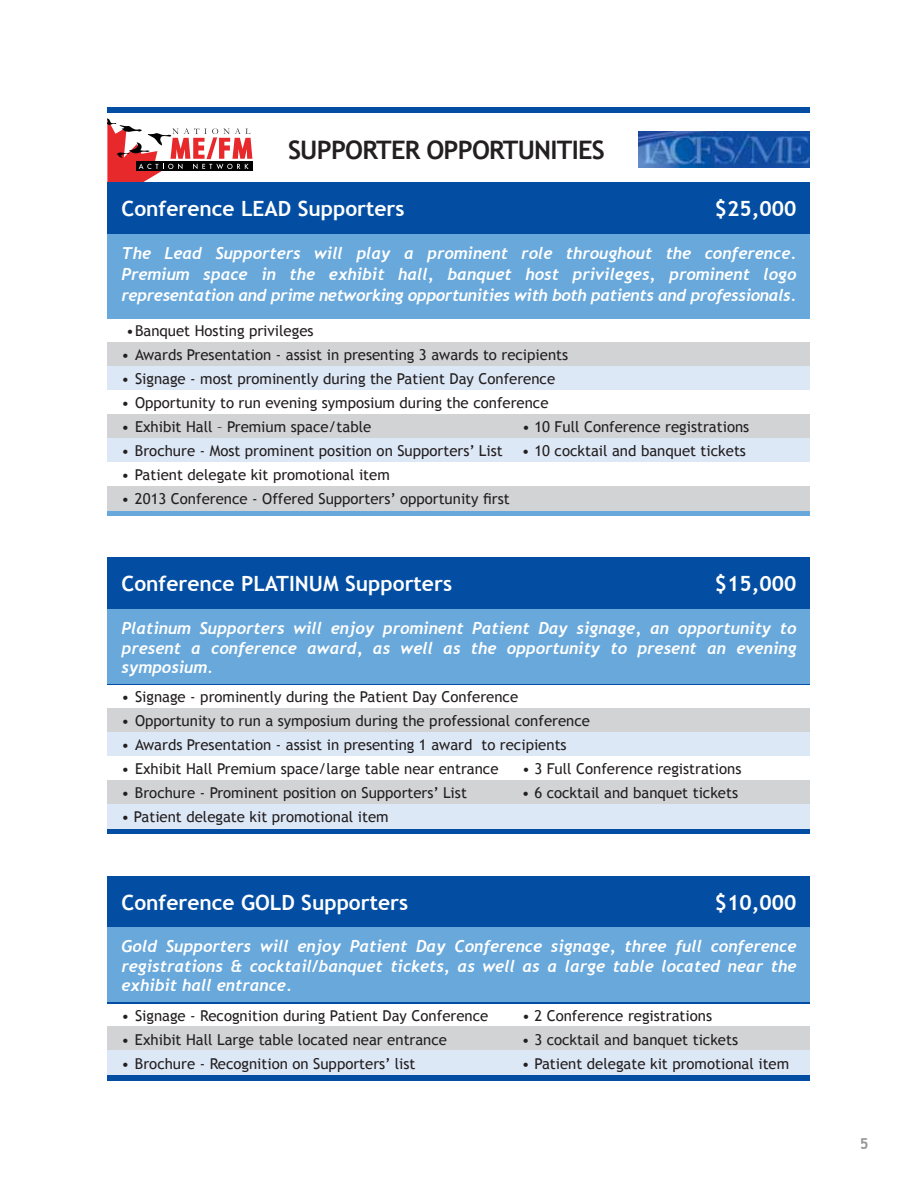
<style>
.page{position:relative;width:918px;height:1188px;background:#fff}
.page>*{position:absolute;margin:0;border:0;box-sizing:border-box;transform-origin:0 0}
.t1{font:700 25.5px "Trebuchet MS";color:#231f20}
.t2{font:700 21px "Trebuchet MS";color:#fff}
.t3{font:italic 700 16.5px/19.5px "Trebuchet";color:#fff;text-align:justify}
.t4{font:15px "Trebuchet MS";color:#231f20}
.t5{font:700 15px "Trebuchet MS";color:#939598}
</style>
<div class="page">
<div style="left:108px;top:107px;width:702px;height:132px;background:#034ea2"></div>
<div style="left:107px;top:113px;width:721px;height:69px;background:#fff"></div>
<svg style="left:107px;top:118px;width:145px;height:64px"></svg>
<div style="left:107px;top:182px;width:703px;height:52px;background:#034ea2"></div>
<div style="left:107px;top:557px;width:703px;height:277px;background:#034ea2"></div>
<div style="left:107px;top:876px;width:703px;height:204px;background:#034ea2"></div>
<div style="left:107px;top:234px;width:703px;height:282px;background:#68a8db"></div>
<div style="left:107px;top:609px;width:703px;height:74px;background:#68a8db"></div>
<div style="left:107px;top:928px;width:703px;height:74px;background:#68a8db"></div>
<div style="left:107px;top:320px;width:703px;height:24px;background:#fff"></div>
<div style="left:107px;top:686px;width:703px;height:24px;background:#fff"></div>
<div style="left:107px;top:1004px;width:703px;height:24px;background:#fff"></div>
<div style="left:107px;top:342px;width:703px;height:24px;background:#d1d3d4"></div>
<div style="left:107px;top:708px;width:703px;height:24px;background:#d1d3d4"></div>
<div style="left:107px;top:1027px;width:703px;height:24px;background:#d1d3d4"></div>
<div style="left:107px;top:366px;width:703px;height:24px;background:#dde8f6"></div>
<div style="left:107px;top:732px;width:703px;height:24px;background:#dde8f6"></div>
<div style="left:107px;top:1051px;width:703px;height:24px;background:#dde8f6"></div>
<div style="left:107px;top:390px;width:703px;height:24px;background:#fff"></div>
<div style="left:107px;top:756px;width:703px;height:24px;background:#fff"></div>
<div style="left:107px;top:414px;width:703px;height:25px;background:#d1d3d4"></div>
<div style="left:107px;top:780px;width:703px;height:25px;background:#d1d3d4"></div>
<div style="left:107px;top:438px;width:703px;height:25px;background:#dde8f6"></div>
<div style="left:107px;top:804px;width:703px;height:25px;background:#dde8f6"></div>
<div style="left:107px;top:463px;width:703px;height:24px;background:#fff"></div>
<div style="left:107px;top:487px;width:703px;height:24px;background:#d1d3d4"></div>
<img style="left:638px;top:131px;width:172px;height:36px">
<h1 class="t1" style="left:288px;top:134px;width:29px">Supporter</h1>
<h1 class="t1" style="left:426px;top:134px;width:32px">Opportunities</h1>
<h2 class="t2" style="left:122px;top:195px;width:145px">Conference Lead</h2>
<h2 class="t2" style="left:298px;top:195px;width:108px">Supporters</h2>
<h2 class="t2" style="left:715px;top:195px;width:83px">$25,000</h2>
<p class="t3" style="left:122px;top:243px;width:677px;line-height:21px">The Lead Supporters will play a prominent role throughout the conference.<br>Premium space in the exhibit hall, banquet host privileges, prominent logo representation and prime networking opportunities with both patients and professionals.</p>
<p class="t4" style="left:126px;top:321px;width:189px">•Banquet Hosting privileges</p>
<p class="t4" style="left:122px;top:345px;width:448px">• Awards Presentation - assist in presenting 3 awards to recipients</p>
<p class="t4" style="left:122px;top:369px;width:435px">• Signage - most prominently during the Patient Day Conference</p>
<p class="t4" style="left:122px;top:393px;width:429px">• Opportunity to run evening symposium during the conference</p>
<p class="t4" style="left:122px;top:417px;width:251px">• Exhibit Hall – Premium space/table</p>
<p class="t4" style="left:522px;top:417px;width:229px">• 10 Full Conference registrations</p>
<p class="t4" style="left:121px;top:441px;width:383px">• Brochure - Most prominent position on Supporters’ List</p>
<p class="t4" style="left:522px;top:441px;width:226px">• 10 cocktail and banquet tickets</p>
<p class="t4" style="left:121px;top:465px;width:270px">• Patient delegate kit promotional item</p>
<p class="t4" style="left:121px;top:489px;width:390px">• 2013 Conference - Offered Supporters’ opportunity first</p>
<h2 class="t2" style="left:122px;top:570px;width:145px">Conference Platinum</h2>
<h2 class="t2" style="left:345px;top:570px;width:108px">Supporters</h2>
<h2 class="t2" style="left:715px;top:570px;width:83px">$15,000</h2>
<p class="t3" style="left:122px;top:619px;width:677px">Platinum Supporters will enjoy prominent Patient Day signage, an opportunity to present a conference award, as well as the opportunity to present an evening symposium.</p>
<p class="t4" style="left:122px;top:687px;width:398px">• Signage - prominently during the Patient Day Conference</p>
<p class="t4" style="left:122px;top:711px;width:470px">• Opportunity to run a symposium during the professional conference</p>
<p class="t4" style="left:122px;top:735px;width:447px">• Awards Presentation - assist in presenting 1 award to recipients</p>
<p class="t4" style="left:122px;top:759px;width:379px">• Exhibit Hall Premium space/large table near entrance</p>
<p class="t4" style="left:522px;top:759px;width:221px">• 3 Full Conference registrations</p>
<p class="t4" style="left:121px;top:783px;width:347px">• Brochure - Prominent position on Supporters’ List</p>
<p class="t4" style="left:522px;top:783px;width:218px">• 6 cocktail and banquet tickets</p>
<p class="t4" style="left:121px;top:807px;width:269px">• Patient delegate kit promotional item</p>
<h2 class="t2" style="left:122px;top:890px;width:148px">Conference Gold</h2>
<h2 class="t2" style="left:301px;top:890px;width:108px">Supporters</h2>
<h2 class="t2" style="left:715px;top:890px;width:83px">$10,000</h2>
<p class="t3" style="left:122px;top:937px;width:677px">Gold Supporters will enjoy Patient Day Conference signage, three full conference registrations &amp; cocktail/banquet tickets, as well as a large table located near the exhibit hall entrance.</p>
<p class="t4" style="left:122px;top:1007px;width:368px">• Signage - Recognition during Patient Day Conference</p>
<p class="t4" style="left:522px;top:1007px;width:192px">• 2 Conference registrations</p>
<p class="t4" style="left:121px;top:1031px;width:327px">• Exhibit Hall Large table located near entrance</p>
<p class="t4" style="left:522px;top:1031px;width:218px">• 3 cocktail and banquet tickets</p>
<p class="t4" style="left:121px;top:1055px;width:295px">• Brochure - Recognition on Supporters’ list</p>
<p class="t4" style="left:522px;top:1055px;width:269px">• Patient delegate kit promotional item</p>
<p class="t5" style="left:860px;top:1134px;width:10px">5</p>
</div>
